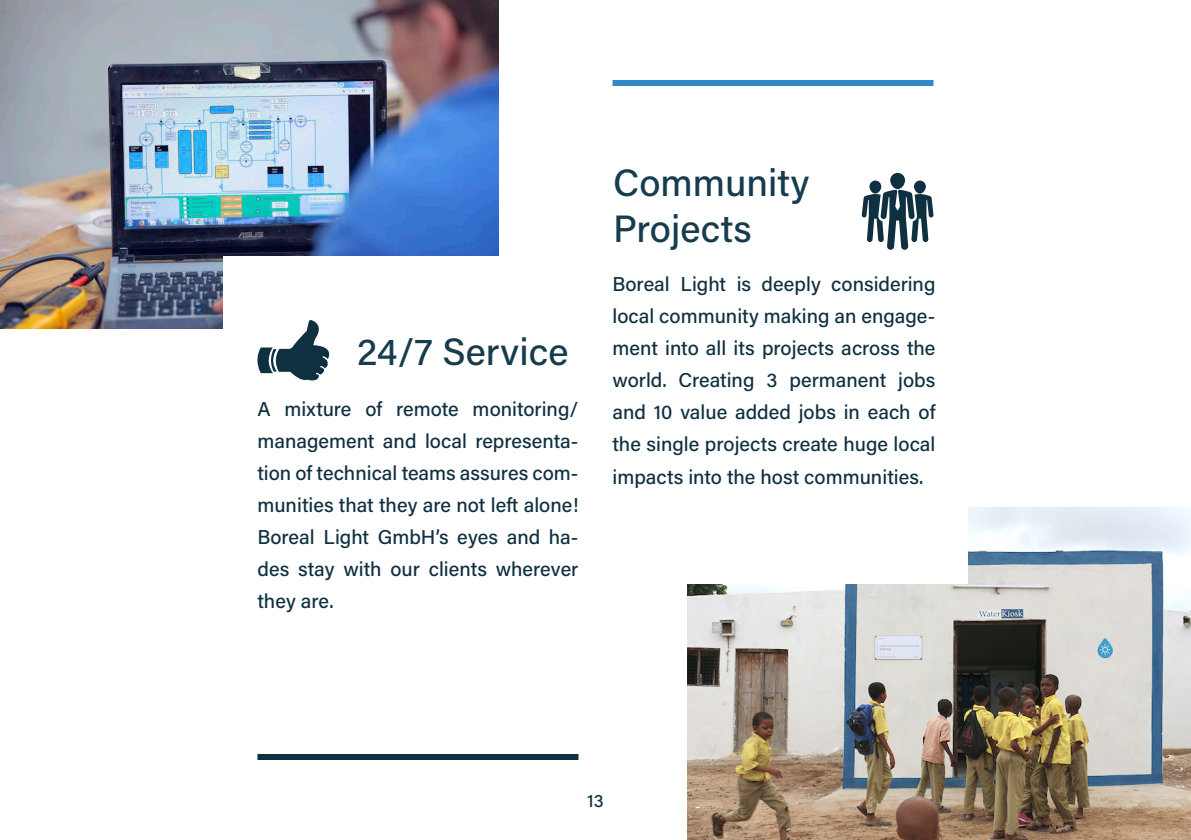
<style>
.page{position:relative;width:1191px;height:840px;background:#fff}
.page>*{position:absolute;margin:0;border:0;box-sizing:border-box;transform-origin:0 0}
.t1{font:500 38px/45.6px "Acumin Pro";color:#173c4e}
.t2{font:500 20px/32px "Acumin Pro";color:#0f3040;text-align:justify}
.t3{font:500 18px "Acumin Pro";color:#0f3040}
</style>
<div class="page">
<img style="left:687px;top:507px;width:504px;height:332px">
<img style="left:0;top:0;width:498px;height:328px">
<div style="left:223px;top:256px;width:389px;height:497px;background:#fff"></div>
<div style="left:578px;top:83px;width:389px;height:500px;background:#fff"></div>
<svg style="left:257px;top:320px;width:73px;height:61px"></svg>
<div style="left:869px;top:180px;width:12px;height:13px;background:#0f3040;border-radius:50%"></div>
<div style="left:914px;top:180px;width:11px;height:13px;background:#0f3040;border-radius:50%"></div>
<div style="left:890px;top:173px;width:15px;height:16px;background:#0f3040;border-radius:50%"></div>
<svg style="left:861px;top:190px;width:72px;height:60px"></svg>
<div style="left:257px;top:753px;width:321px;height:6px;background:#0f3040"></div>
<div style="left:612px;top:80px;width:321px;height:6px;background:#3189c6"></div>
<h1 class="t1" style="left:357px;top:327px;width:213px">24/7 Service</h1>
<p class="t2" style="left:257px;top:392px;width:322px">A mixture of remote monitoring/ management and local representa&shy;tion of technical teams assures com&shy;munities that they are not left alone!<br>Boreal Light GmbH’s eyes and ha&shy;des stay with our clients wherever they are.</p>
<h1 class="t1" style="left:613px;top:158px;width:198px">Community<br>Projects</h1>
<p class="t2" style="left:612px;top:267px;width:324px">Boreal Light is deeply considering local community making an engage&shy;ment into all its projects across the world. Creating 3 permanent jobs and 10 value added jobs in each of the single projects create huge local impacts into the host communities.</p>
<p class="t3" style="left:587px;top:787px;width:18px">13</p>
</div>
